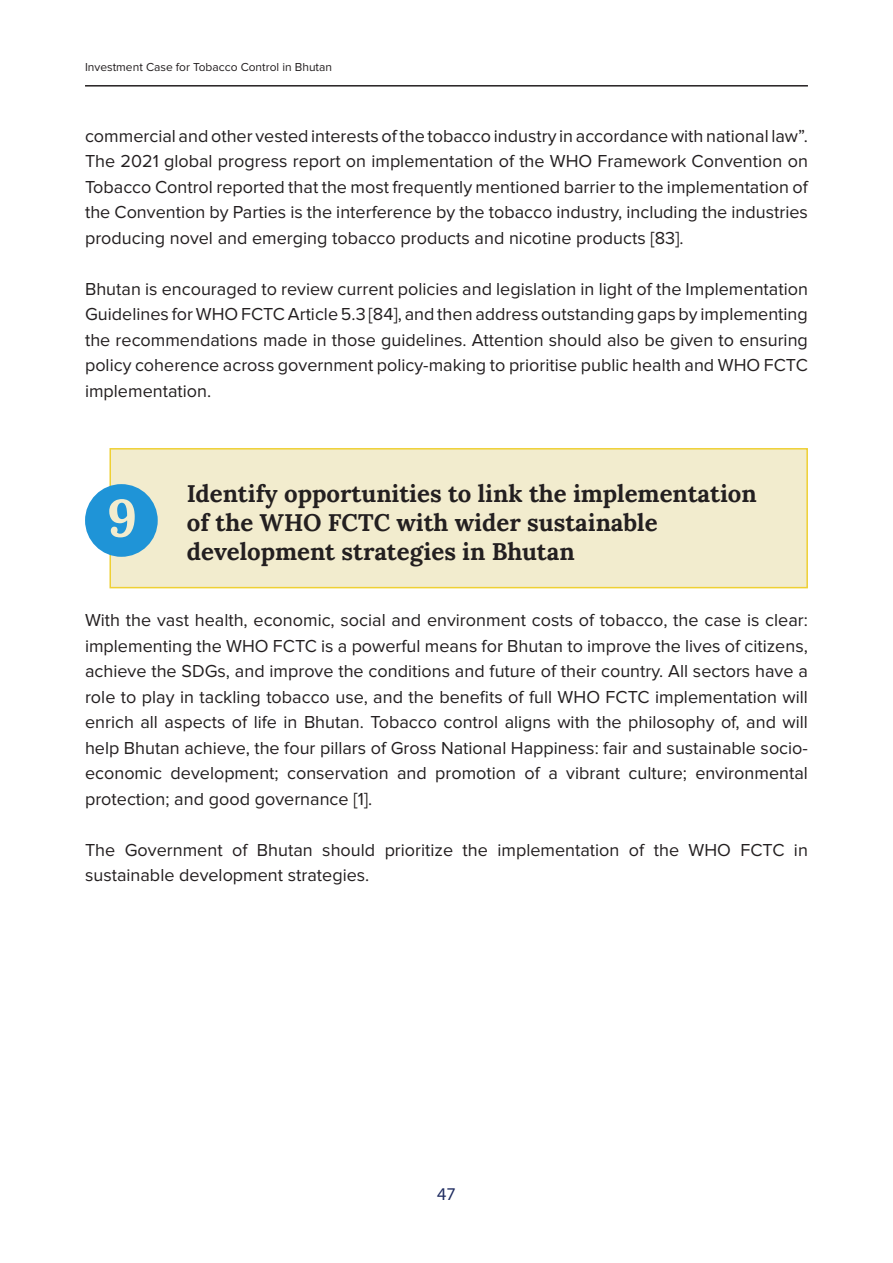
<style>
.page{position:relative;width:893px;height:1263px;background:#fff}
.page>*{position:absolute;margin:0;border:0;box-sizing:border-box;transform-origin:0 0}
.t1{font:52.35px "Lora";color:#f2ecce}
.Main_Copy{font:24px/28.8px "Lora";color:#231f20}
.Main_Copy-2{font:18px/25.5px "Proxima Nova";color:#231f20;text-align:justify}
.t2{font:18px "Myriad Pro";color:#1f2c60}
.t3{font:12px "Proxima Nova";color:#231f20}
</style>
<div class="page">
<hr style="left:85px;top:85px;width:723px;height:2px;background:#231f20">
<div style="left:109px;top:448px;width:699px;height:140px;background:#f2ecce;border:2px solid #efd034"></div>
<div style="left:85px;top:484px;width:73px;height:73px;background:#1f94d7;border-radius:50%"></div>
<p class="t3" style="left:85px;top:61px;width:249px">Investment Case for Tobacco Control in Bhutan</p>
<p class="Main_Copy-2" style="left:85px;top:123px;width:724px">commercial and other vested interests of the tobacco industry in accordance with national law”.<br>The 2021 global progress report on implementation of the WHO Framework Convention on Tobacco Control reported that the most frequently mentioned barrier to the implementation of the Convention by Parties is the interference by the tobacco industry, including the industries producing novel and emerging tobacco products and nicotine products [83].</p>
<p class="Main_Copy-2" style="left:85px;top:276px;width:724px">Bhutan is encouraged to review current policies and legislation in light of the Implementation Guidelines for WHO FCTC Article 5.3 [84], and then address outstanding gaps by implementing the recommendations made in those guidelines. Attention should also be given to ensuring policy coherence across government policy-making to prioritise public health and WHO FCTC implementation.</p>
<p class="t1" style="left:107px;top:478px;width:32px">9</p>
<p class="Main_Copy" style="left:187px;top:478px;width:571px">Identify opportunities to link the implementation of the WHO FCTC with wider sustainable development strategies in Bhutan</p>
<p class="Main_Copy-2" style="left:85px;top:608px;width:724px">With the vast health, economic, social and environment costs of tobacco, the case is clear: implementing the WHO FCTC is a powerful means for Bhutan to improve the lives of citizens, achieve the SDGs, and improve the conditions and future of their country. All sectors have a role to play in tackling tobacco use, and the benefits of full WHO FCTC implementation will enrich all aspects of life in Bhutan. Tobacco control aligns with the philosophy of, and will help Bhutan achieve, the four pillars of Gross National Happiness: fair and sustainable socio&shy;economic development; conservation and promotion of a vibrant culture; environmental protection; and good governance [1].</p>
<p class="Main_Copy-2" style="left:85px;top:837px;width:724px">The Government of Bhutan should prioritize the implementation of the WHO FCTC in sustainable development strategies.</p>
<p class="t2" style="left:437px;top:1182px;width:20px">47</p>
</div>
